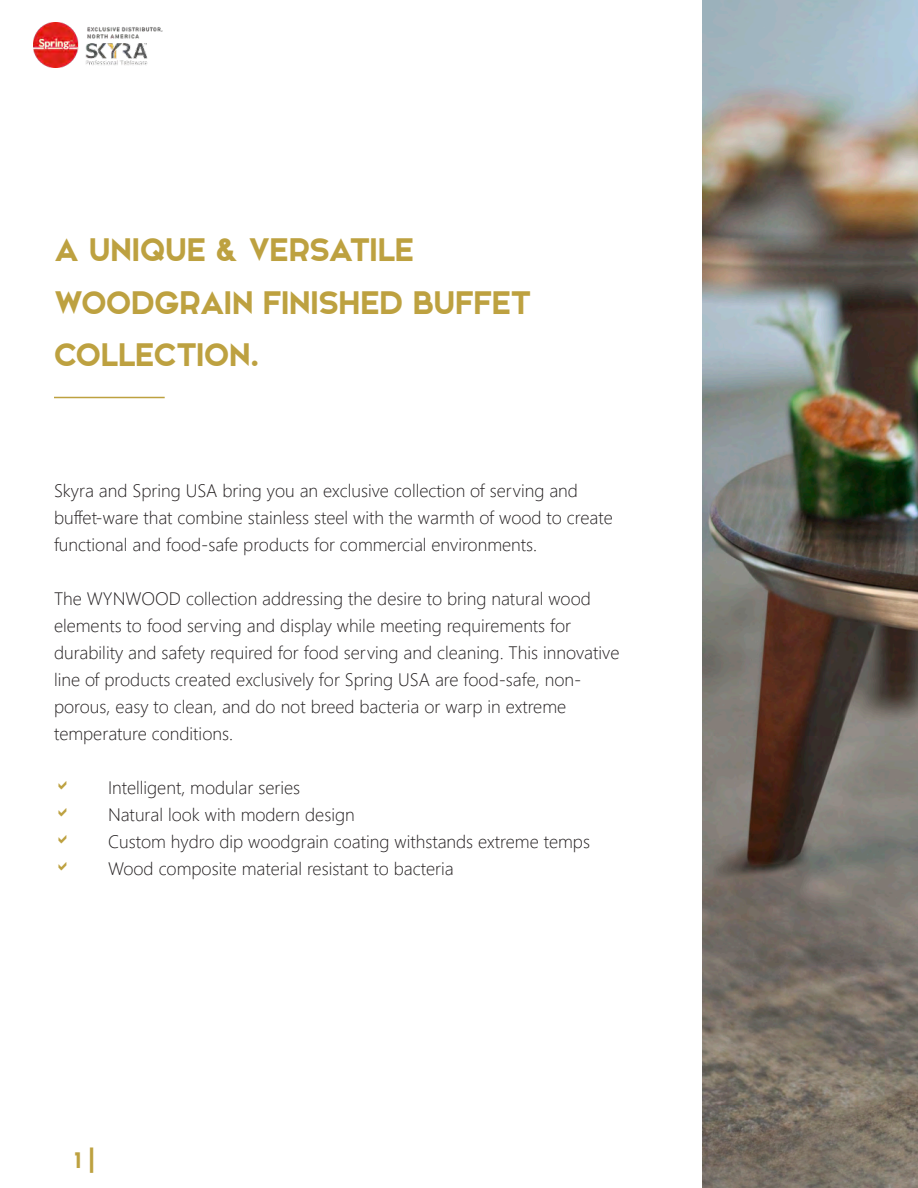
<style>
.page{position:relative;width:918px;height:1188px;background:#fff}
.page>*{position:absolute;margin:0;border:0;box-sizing:border-box;transform-origin:0 0}
.t1{font:43.5px/52.2px "Elkwood";color:#bda140}
.t2{font:30px "Elkwood";color:#bda140}
.t3{font:300 18px/27px "Segoe UI";color:#231f20}
</style>
<div class="page">
<img style="left:34px;top:23px;width:129px;height:45px">
<hr style="left:54px;top:397px;width:111px;height:1px;background:#bda140">
<img style="left:702px;top:0;width:216px;height:1188px">
<h1 class="t1" style="left:54px;top:223px;width:479px">A UNIQUE &amp; VERSATILE<br>WOODGRAIN FINISHED BUFFET<br>COLLECTION.</h1>
<p class="t3" style="left:54px;top:476px;width:560px">Skyra and Spring USA bring you an exclusive collection of serving and buffet-ware that combine stainless steel with the warmth of wood to create functional and food-safe products for commercial environments.</p>
<p class="t3" style="left:54px;top:584px;width:567px">The WYNWOOD collection addressing the desire to bring natural wood elements to food serving and display while meeting requirements for durability and safety required for food serving and cleaning. This innovative line of products created exclusively for Spring USA are food-safe, non&shy;porous, easy to clean, and do not breed bacteria or warp in extreme temperature conditions.</p>
<p class="t3" style="left:108px;top:773px;width:484px">Intelligent, modular series<br>Natural look with modern design<br>Custom hydro dip woodgrain coating withstands extreme temps Wood composite material resistant to bacteria</p>
<h2 class="t2" style="left:75px;top:1146px;width:21px">1 |</h2>
</div>
